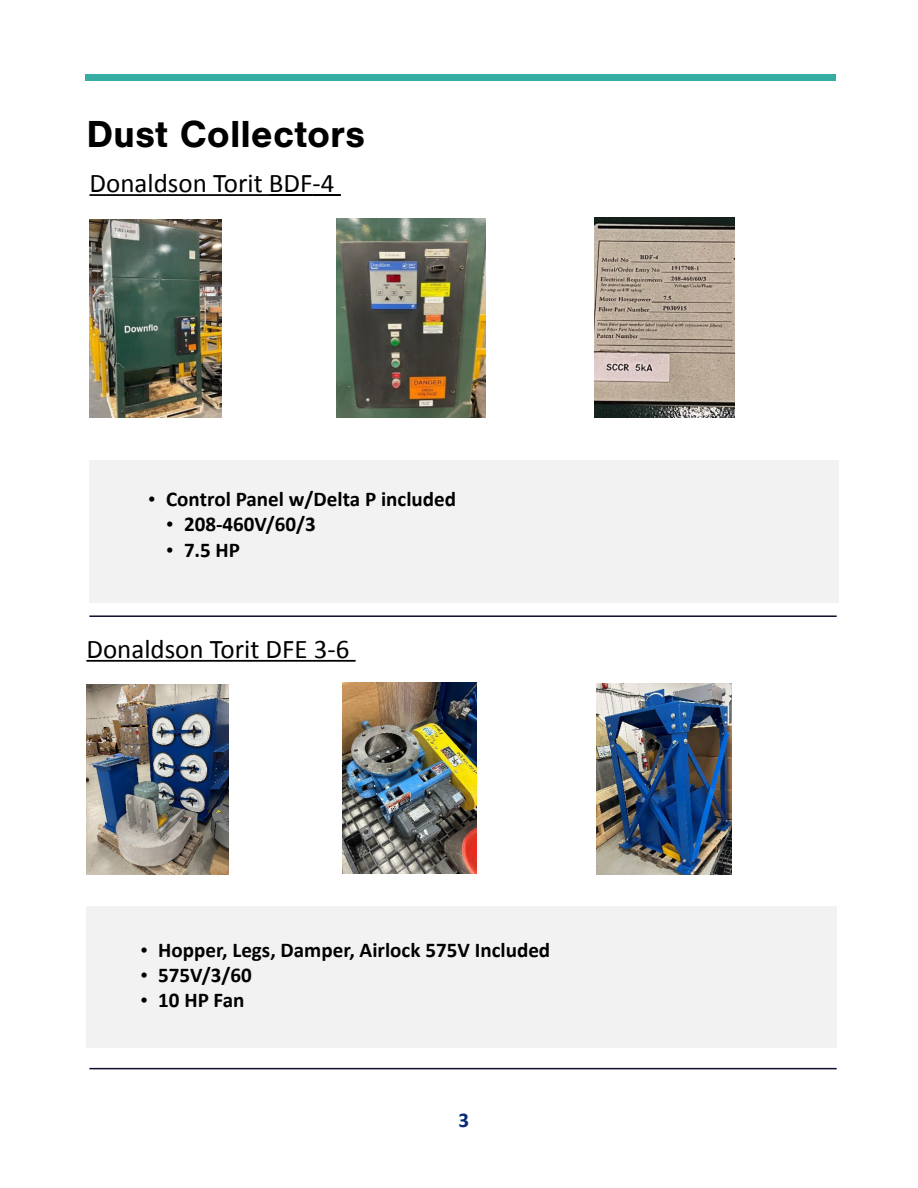
<style>
.page{position:relative;width:918px;height:1188px;background:#fff}
.page>*{position:absolute;margin:0;border:0;box-sizing:border-box;transform-origin:0 0}
.t1{font:700 39px "Nimbus San";color:#000}
.t2{font:27px "Calibri";color:#000}
.t3{font:700 21px "Calibri";color:#000}
.t4{font:700 21px "Calibri";color:#072b76}
.s1{font-family:"Times New Roman";font-weight:400}
</style>
<div class="page">
<div style="left:85px;top:74px;width:751px;height:7px;background:#35ada2"></div>
<hr style="left:89px;top:194px;width:180px;height:2px;background:#000">
<hr style="left:269px;top:194px;width:44px;height:2px;background:#000">
<hr style="left:313px;top:194px;width:28px;height:2px;background:#000">
<div style="left:89px;top:460px;width:750px;height:142px;background:#f2f2f2"></div>
<hr style="left:86px;top:660px;width:270px;height:2px;background:#000">
<img style="left:89px;top:220px;width:133px;height:198px">
<img style="left:336px;top:219px;width:149px;height:199px">
<img style="left:594px;top:217px;width:141px;height:201px">
<img style="left:86px;top:685px;width:142px;height:189px">
<img style="left:342px;top:683px;width:135px;height:191px">
<img style="left:596px;top:684px;width:136px;height:190px">
<div style="left:86px;top:907px;width:751px;height:141px;background:#f2f2f2"></div>
<hr style="left:89px;top:615px;width:748px;height:2px;background:#100e2a">
<hr style="left:89px;top:1068px;width:748px;height:1px;background:#100e2a">
<h1 class="t1" style="left:86px;top:112px;width:280px">Dust Collectors</h1>
<p class="t2" style="left:89px;top:164px;width:247px">Donaldson Torit BDF-4</p>
<p class="t3" style="left:148px;top:484px;width:309px"><span class="s1">•</span> Control Panel w/Delta P included</p>
<p class="t3" style="left:166px;top:510px;width:151px"><span class="s1">•</span> 208-460V/60/3</p>
<p class="t3" style="left:166px;top:535px;width:75px"><span class="s1">•</span> 7.5 HP</p>
<p class="t2" style="left:86px;top:630px;width:265px">Donaldson Torit DFE 3-6</p>
<p class="t3" style="left:140px;top:935px;width:411px"><span class="s1">•</span> Hopper, Legs, Damper, Airlock 575V Included</p>
<p class="t3" style="left:140px;top:960px;width:113px"><span class="s1">•</span> 575V/3/60</p>
<p class="t3" style="left:140px;top:986px;width:106px"><span class="s1">•</span> 10 HP Fan</p>
<p class="t4" style="left:459px;top:1106px;width:12px">3</p>
</div>
